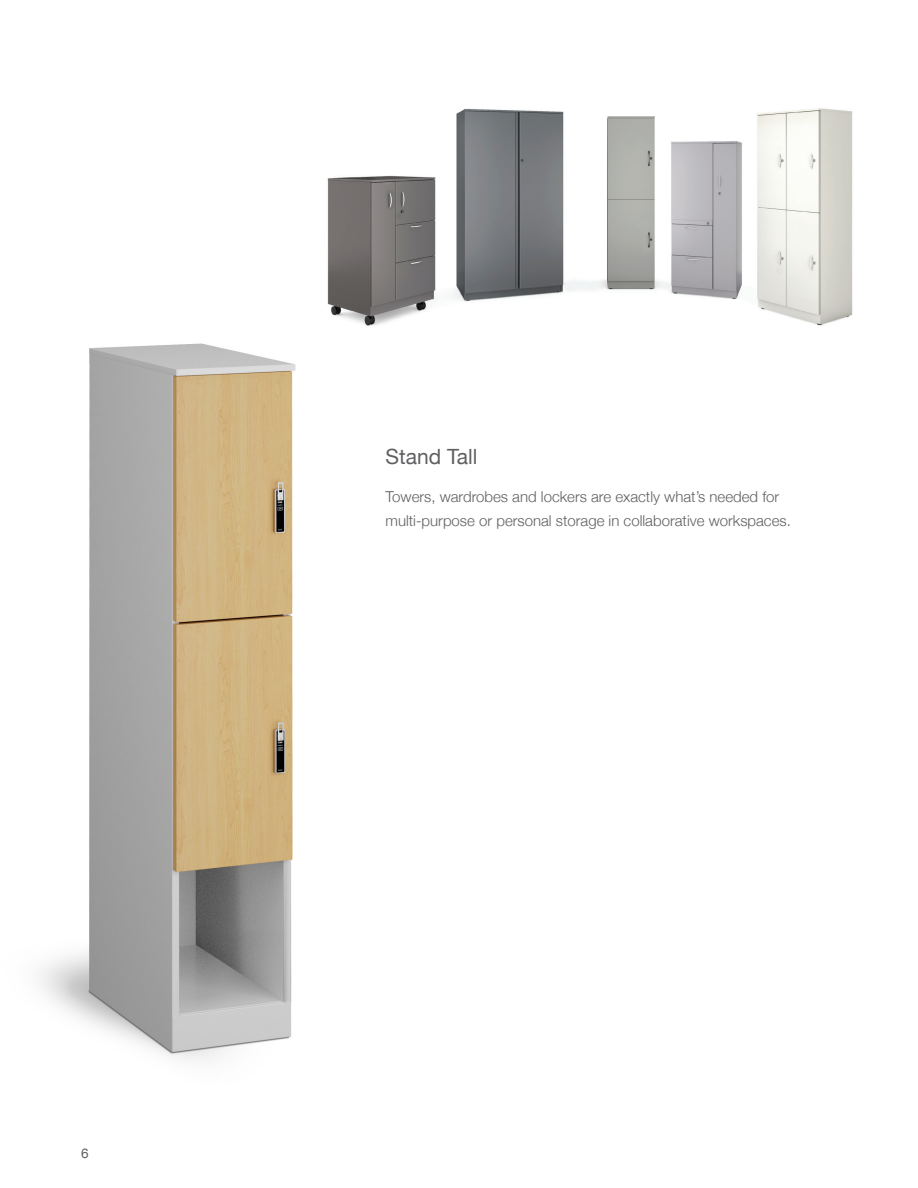
<style>
.page{position:relative;width:918px;height:1188px;background:#fff}
.page>*{position:absolute;margin:0;border:0;box-sizing:border-box;transform-origin:0 0}
.t1{font:21px "Helvetica Neue";color:#5f6062}
.t2{font:300 15px "Helvetica Neue";color:#5f6062}
.t3{font:13.5px "Helvetica Neue";color:#5f6062}
</style>
<div class="page">
<img style="left:40px;top:343px;width:256px;height:718px">
<img style="left:327px;top:108px;width:526px;height:218px">
<p class="t3" style="left:81px;top:1145px;width:9px">6</p>
<p class="t1" style="left:386px;top:444px;width:93px">Stand Tall</p>
<p class="t2" style="left:386px;top:487px;width:395px">Towers, wardrobes and lockers are exactly what’s needed for</p>
<p class="t2" style="left:386px;top:511px;width:407px">multi-purpose or personal storage in collaborative workspaces.</p>
</div>
